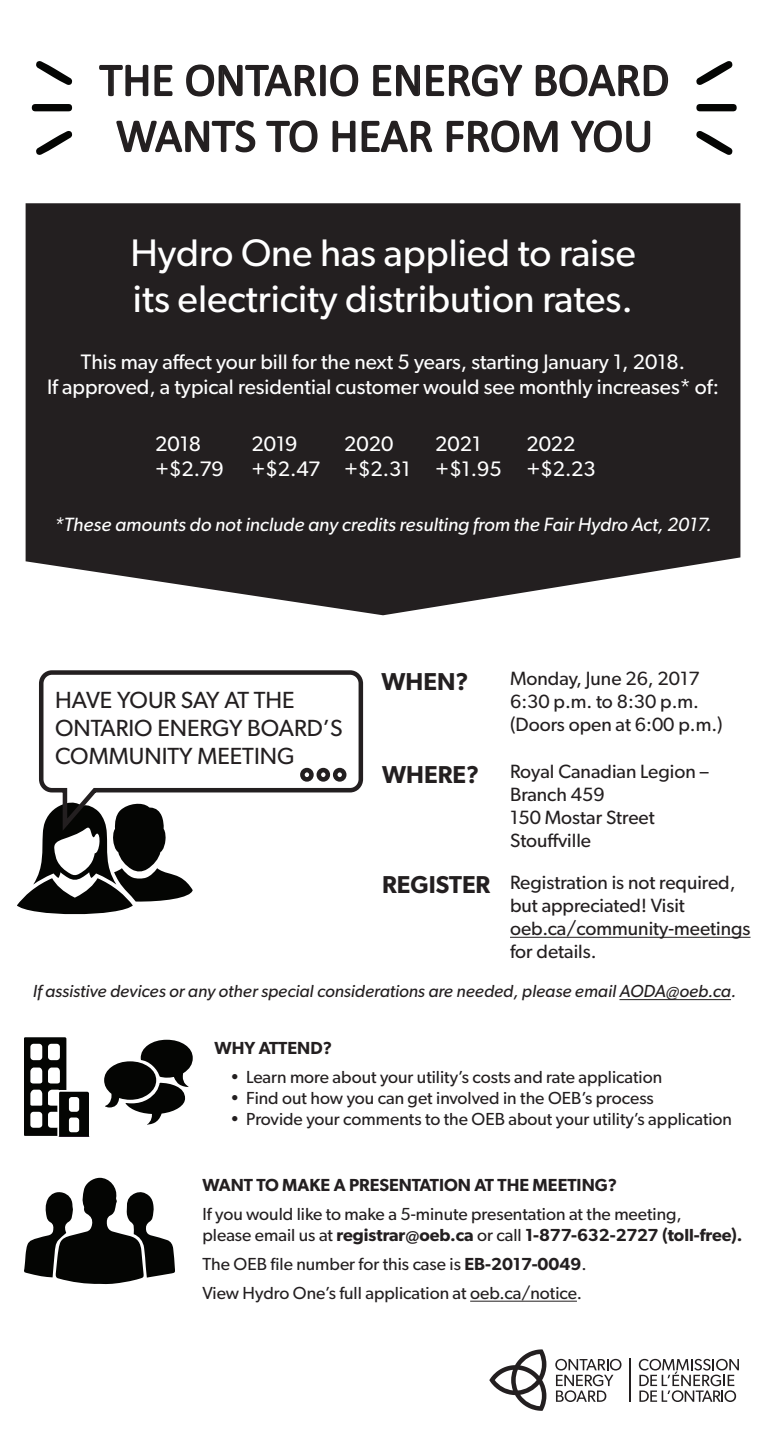
<style>
.page{position:relative;width:769px;height:1449px;background:#fff}
.page>*{position:absolute;margin:0;border:0;box-sizing:border-box;transform-origin:0 0}
.t1{font:46.55px/56px "Calibri";color:#231f20;text-align:center}
.t2{font:38.5px/46.2px "Gibson";color:#fff}
.t3{font:600 24.5px "Gibson";color:#231f20}
.t4{font:23.45px/28.2px "Gibson";color:#231f20}
.t5{font:21px/25.2px "Gibson";color:#fff;text-align:center}
.t6{font:19.25px/23.1px "Gibson";color:#231f20}
.t7{font:italic 19.25px "Gibson";color:#fff}
.t8{font:17.5px/21px "Gibson";color:#231f20}
.t9{font:italic 17.5px "Gibson";color:#231f20}
.t10{font:600 17.5px "Gibson";color:#231f20}
.s1{font-weight:600;font-size:24.5px}
.s2{font-weight:600}
</style>
<div class="page">
<svg style="left:638px;top:1359px;width:101px;height:43px"></svg>
<svg style="left:555px;top:1359px;width:66px;height:43px"></svg>
<hr style="left:629px;top:1359px;width:2px;height:43px;background:#231f20">
<svg style="left:489px;top:1349px;width:57px;height:62px"></svg>
<svg style="left:24px;top:1038px;width:169px;height:99px"></svg>
<svg style="left:24px;top:1178px;width:151px;height:106px"></svg>
<svg style="left:26px;top:203px;width:714px;height:412px;fill:#231f20"></svg>
<svg style="left:32px;top:61px;width:40px;height:94px"></svg>
<svg style="left:696px;top:61px;width:40px;height:94px"></svg>
<svg style="left:99px;top:64px;width:570px;height:89px"></svg>
<svg style="left:17px;top:837px;width:176px;height:78px"></svg>
<svg style="left:39px;top:670px;width:325px;height:167px"></svg>
<hr style="left:510px;top:937px;width:240px;height:1px;background:#231f20">
<hr style="left:470px;top:1301px;width:107px;height:1px;background:#231f20">
<hr style="left:619px;top:999px;width:112px;height:1px;background:#231f20">
<h1 class="t1" style="left:100px;top:52px;width:571px">THE ONTARIO ENERGY BOARD<br>WANTS TO HEAR FROM YOU</h1>
<h2 class="t2" style="left:130px;top:229px;width:507px">Hydro One has applied to raise its electricity distribution rates.</h2>
<p class="t5" style="left:47px;top:349px;width:673px">This may affect your bill for the next 5 years, starting January 1, 2018.<br>If approved, a typical residential customer would see monthly increases* of:</p>
<p class="t5" style="left:155px;top:431px;width:48px">2018</p>
<p class="t5" style="left:251px;top:431px;width:48px">2019</p>
<p class="t5" style="left:344px;top:431px;width:51px">2020</p>
<p class="t5" style="left:435px;top:431px;width:48px">2021</p>
<p class="t5" style="left:526px;top:431px;width:51px">2022</p>
<p class="t5" style="left:155px;top:456px;width:70px">+$2.79</p>
<p class="t5" style="left:251px;top:456px;width:346px">+$2.47 +$2.31 +$1.95 +$2.23</p>
<p class="t7" style="left:54px;top:513px;width:659px">*These amounts do not include any credits resulting from the Fair Hydro Act, 2017.</p>
<h3 class="t4" style="left:55px;top:685px;width:289px">HAVE YOUR SAY AT THE<br>ONTARIO ENERGY BOARD’S<br>COMMUNITY MEETING</h3>
<h3 class="t3" style="left:381px;top:667px;width:88px">WHEN?</h3>
<p class="t6" style="left:510px;top:667px;width:214px">Monday, June 26, 2017<br>6:30 p.m. to 8:30 p.m. (Doors open at 6:00 p.m.)</p>
<h3 class="t3" style="left:382px;top:760px;width:98px">WHERE?</h3>
<p class="t6" style="left:510px;top:760px;width:200px">Royal Canadian Legion –<br>Branch 459<br>150 Mostar Street<br>Stouffville</p>
<p class="t6" style="left:510px;top:870px;width:242px;text-indent:-128px"><span class="s1">REGISTER</span> Registration is not required, but appreciated! Visit oeb.ca/community-meetings for details.</p>
<p class="t9" style="left:33px;top:981px;width:704px">If assistive devices or any other special considerations are needed, please email AODA@oeb.ca.</p>
<p class="t10" style="left:214px;top:1037px;width:119px">WHY ATTEND?</p>
<p class="t8" style="left:230px;top:1066px;width:433px">• Learn more about your utility’s costs and rate application</p>
<p class="t8" style="left:230px;top:1087px;width:425px">• Find out how you can get involved in the OEB’s process</p>
<p class="t8" style="left:230px;top:1108px;width:503px">• Provide your comments to the OEB about your utility’s application</p>
<p class="t10" style="left:202px;top:1175px;width:416px">WANT TO MAKE A PRESENTATION AT THE MEETING?</p>
<p class="t8" style="left:202px;top:1203px;width:541px">If you would like to make a 5-minute presentation at the meeting,<br>please email us at <span class="s2">registrar@oeb.ca</span> or call <span class="s2">1-877-632-2727 (toll-free).</span></p>
<p class="t8" style="left:202px;top:1249px;width:385px;line-height:28.9px">The OEB file number for this case is <span class="s2">EB-2017-0049</span>.<br>View Hydro One’s full application at oeb.ca/notice.</p>
</div>
